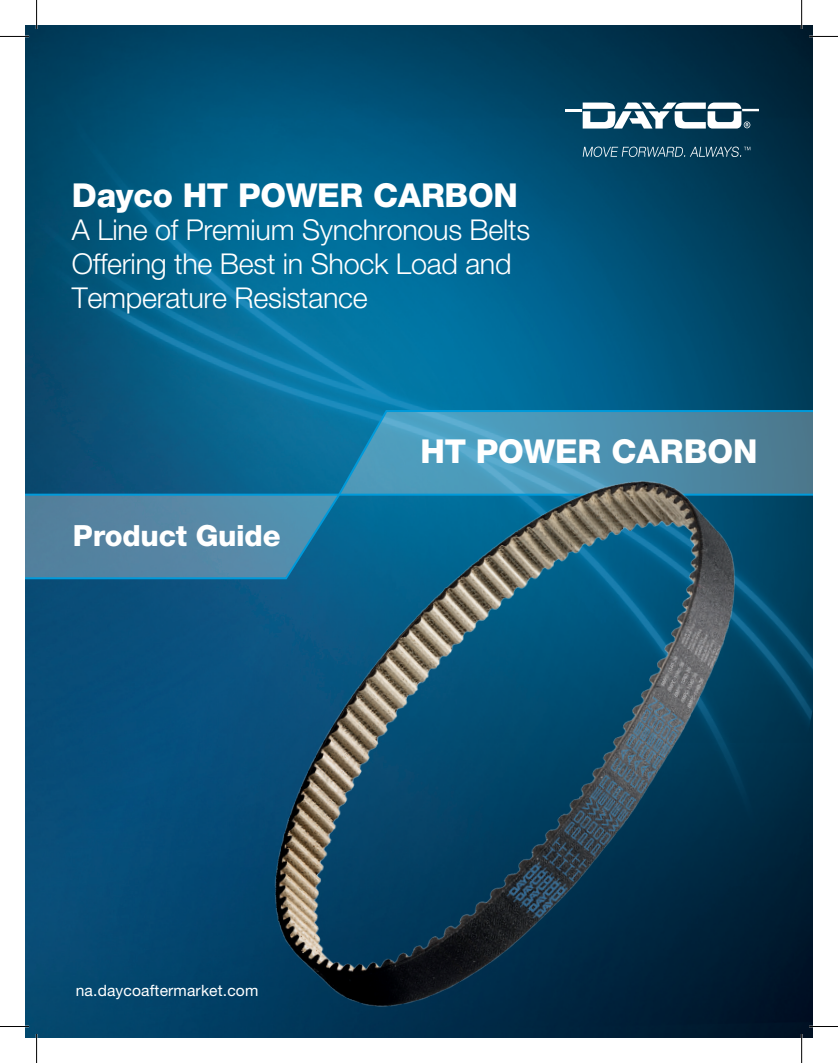
<style>
.page{position:relative;width:838px;height:1063px;background:#fff}
.page>*{position:absolute;margin:0;border:0;box-sizing:border-box;transform-origin:0 0}
.t1{font:800 33px "Helvetica Neue LT Std";letter-spacing:-.01em;color:#fff}
.t2{font:800 29.25px "Helvetica Neue LT Std";letter-spacing:-.01em;color:#fff}
.t3{font:300 28.75px/33.8px "Helvetica Neue LT Std";letter-spacing:-.01em;color:#fff}
.t4{font:15.62px "Helvetica Neue LT Std";letter-spacing:.01em;color:#fff}
</style>
<div class="page">
<img style="left:25px;top:25px;width:788px;height:1013px">
<img style="left:25px;top:80px;width:788px;height:768px">
<svg style="left:565px;top:103px;width:194px;height:26px"></svg>
<svg style="left:583px;top:147px;width:167px;height:10px"></svg>
<svg style="left:336px;top:409px;width:477px;height:35px"></svg>
<div style="left:25px;top:493px;width:164px;height:87px;background:#5482a0"></div>
<img style="left:189px;top:444px;width:624px;height:594px">
<svg style="left:0;top:36px;width:29px;height:1px"></svg>
<svg style="left:809px;top:36px;width:29px;height:1px"></svg>
<svg style="left:0;top:1026px;width:29px;height:1px"></svg>
<svg style="left:809px;top:1026px;width:29px;height:1px"></svg>
<svg style="left:36px;top:0;width:1px;height:29px"></svg>
<svg style="left:36px;top:1034px;width:1px;height:29px"></svg>
<svg style="left:801px;top:0;width:1px;height:29px"></svg>
<svg style="left:801px;top:1034px;width:1px;height:29px"></svg>
<p class="t1" style="left:72px;top:175px;width:448px">Dayco HT POWER CARBON</p>
<p class="t3" style="left:72px;top:213px;width:460px">A Line of Premium Synchronous Belts<br>Offering the Best in Shock Load and<br>Temperature Resistance</p>
<p class="t2" style="left:73px;top:518px;width:209px">Product Guide</p>
<p class="t1" style="left:420px;top:432px;width:339px">HT POWER CARBON</p>
<p class="t4" style="left:76px;top:981px;width:184px">na.daycoaftermarket.com</p>
</div>
